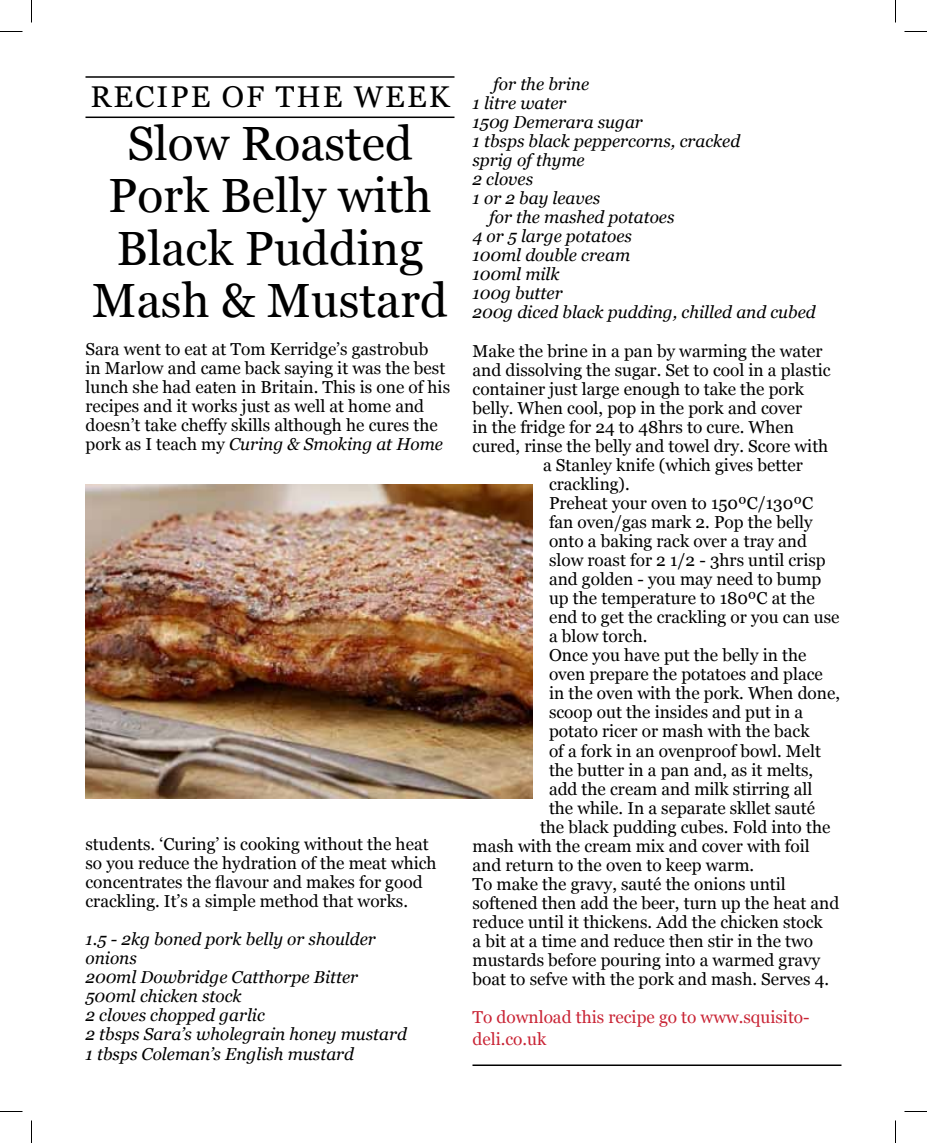
<style>
.page{position:relative;width:927px;height:1143px;background:#fff}
.page>*{position:absolute;margin:0;border:0;box-sizing:border-box;transform-origin:0 0}
.t1{font:48px/52.5px "Georgia";color:#000;text-align:center}
.t2{font:30px "Georgia";letter-spacing:.07em;color:#000}
.t3{font:17.25px/19px "Georgia";color:#000}
.t4{font:italic 17.25px/19px "Georgia";color:#000}
.t5{font:17.25px/21.6px "Georgia";color:#c92435}
.s1{font-style:italic}
</style>
<div class="page">
<img style="left:86px;top:484px;width:447px;height:315px">
<hr style="left:86px;top:76px;width:368px;height:2px;background:#000">
<hr style="left:86px;top:117px;width:368px;height:1px;background:#000">
<hr style="left:472px;top:1065px;width:370px;height:1px;background:#000">
<svg style="left:0;top:31px;width:22px;height:1px"></svg>
<svg style="left:904px;top:31px;width:23px;height:1px"></svg>
<svg style="left:0;top:1111px;width:22px;height:1px"></svg>
<svg style="left:904px;top:1111px;width:23px;height:1px"></svg>
<svg style="left:31px;top:0;width:1px;height:22px"></svg>
<svg style="left:31px;top:1120px;width:1px;height:23px"></svg>
<svg style="left:895px;top:0;width:1px;height:22px"></svg>
<svg style="left:895px;top:1120px;width:1px;height:23px"></svg>
<h2 class="t2" style="left:90px;top:80px;width:361px">RECIPE OF THE WEEK</h2>
<h1 class="t1" style="left:92px;top:117px;width:357px">Slow Roasted<br>Pork Belly with<br>Black Pudding<br>Mash &amp; Mustard</h1>
<p class="t3" style="left:86px;top:339px;width:366px">Sara went to eat at Tom Kerridge’s gastrobub<br>in Marlow and came back saying it was the best lunch she had eaten in Britain. This is one of his recipes and it works just as well at home and doesn’t take cheffy skills although he cures the pork as I teach my <span class="s1">Curing &amp; Smoking at Home</span></p>
<p class="t3" style="left:86px;top:834px;width:353px">students. ‘Curing’ is cooking without the heat so you reduce the hydration of the meat which concentrates the flavour and makes for good crackling. It’s a simple method that works.</p>
<p class="t4" style="left:86px;top:930px;width:323px">1.5 - 2kg boned pork belly or shoulder onions<br>200ml Dowbridge Catthorpe Bitter<br>500ml chicken stock<br>2 cloves chopped garlic<br>2 tbsps Sara’s wholegrain honey mustard<br>1 tbsps Coleman’s English mustard</p>
<p class="t4" style="left:493px;top:74px;width:97px">for the brine</p>
<p class="t4" style="left:473px;top:93px;width:95px">1 litre water</p>
<p class="t4" style="left:473px;top:113px;width:172px">150g Demerara sugar</p>
<p class="t4" style="left:473px;top:132px;width:269px">1 tbsps black peppercorns, cracked</p>
<p class="t4" style="left:473px;top:151px;width:114px">sprig of thyme</p>
<p class="t4" style="left:473px;top:170px;width:62px">2 cloves</p>
<p class="t4" style="left:473px;top:189px;width:129px">1 or 2 bay leaves</p>
<p class="t4" style="left:489px;top:208px;width:187px">for the mashed potatoes</p>
<p class="t4" style="left:473px;top:227px;width:161px">4 or 5 large potatoes</p>
<p class="t4" style="left:473px;top:246px;width:159px">100ml double cream</p>
<p class="t4" style="left:473px;top:265px;width:89px">100ml milk</p>
<p class="t4" style="left:473px;top:284px;width:92px">100g butter</p>
<p class="t4" style="left:473px;top:303px;width:345px">200g diced black pudding, chilled and cubed</p>
<p class="t3" style="left:473px;top:341px;width:351px">Make the brine in a pan by warming the water</p>
<p class="t3" style="left:473px;top:360px;width:360px">and dissolving the sugar. Set to cool in a plastic</p>
<p class="t3" style="left:473px;top:379px;width:333px">container just large enough to take the pork</p>
<p class="t3" style="left:473px;top:398px;width:331px">belly. When cool, pop in the pork and cover</p>
<p class="t3" style="left:473px;top:417px;width:323px">in the fridge for 24 to 48hrs to cure. When</p>
<p class="t3" style="left:473px;top:436px;width:357px">cured, rinse the belly and towel dry. Score with</p>
<p class="t3" style="left:543px;top:455px;width:261px">a Stanley knife (which gives better</p>
<p class="t3" style="left:549px;top:474px;width:82px">crackling).</p>
<p class="t3" style="left:549px;top:493px;width:266px">Preheat your oven to 150ºC/130ºC</p>
<p class="t3" style="left:549px;top:512px;width:265px">fan oven/gas mark 2. Pop the belly</p>
<p class="t3" style="left:549px;top:532px;width:259px">onto a baking rack over a tray and</p>
<p class="t3" style="left:549px;top:551px;width:278px">slow roast for 2 1/2 - 3hrs until crisp</p>
<p class="t3" style="left:549px;top:570px;width:274px">and golden - you may need to bump</p>
<p class="t3" style="left:549px;top:589px;width:267px">up the temperature to 180ºC at the</p>
<p class="t3" style="left:549px;top:608px;width:292px">end to get the crackling or you can use</p>
<p class="t3" style="left:549px;top:627px;width:100px">a blow torch.</p>
<p class="t3" style="left:549px;top:646px;width:259px">Once you have put the belly in the</p>
<p class="t3" style="left:549px;top:665px;width:275px">oven prepare the potatoes and place</p>
<p class="t3" style="left:549px;top:684px;width:293px">in the oven with the pork. When done,</p>
<p class="t3" style="left:549px;top:703px;width:256px">scoop out the insides and put in a</p>
<p class="t3" style="left:549px;top:722px;width:262px">potato ricer or mash with the back</p>
<p class="t3" style="left:549px;top:741px;width:274px">of a fork in an ovenproof bowl. Melt</p>
<p class="t3" style="left:549px;top:760px;width:266px">the butter in a pan and, as it melts,</p>
<p class="t3" style="left:549px;top:779px;width:265px">add the cream and milk stirring all</p>
<p class="t3" style="left:549px;top:798px;width:268px">the while. In a separate skllet sauté</p>
<p class="t3" style="left:540px;top:817px;width:292px">the black pudding cubes. Fold into the</p>
<p class="t3" style="left:473px;top:836px;width:339px">mash with the cream mix and cover with foil</p>
<p class="t3" style="left:473px;top:855px;width:283px">and return to the oven to keep warm.</p>
<p class="t3" style="left:473px;top:874px;width:315px">To make the gravy, sauté the onions until</p>
<p class="t3" style="left:473px;top:893px;width:368px">softened then add the beer, turn up the heat and</p>
<p class="t3" style="left:473px;top:912px;width:352px">reduce until it thickens. Add the chicken stock</p>
<p class="t3" style="left:473px;top:931px;width:342px">a bit at a time and reduce then stir in the two</p>
<p class="t3" style="left:473px;top:950px;width:349px">mustards before pouring into a warmed gravy</p>
<p class="t3" style="left:473px;top:970px;width:358px">boat to sefve with the pork and mash. Serves 4.</p>
<p class="t5" style="left:473px;top:1006px;width:339px">To download this recipe go to www.squisito&shy;deli.co.uk</p>
</div>
